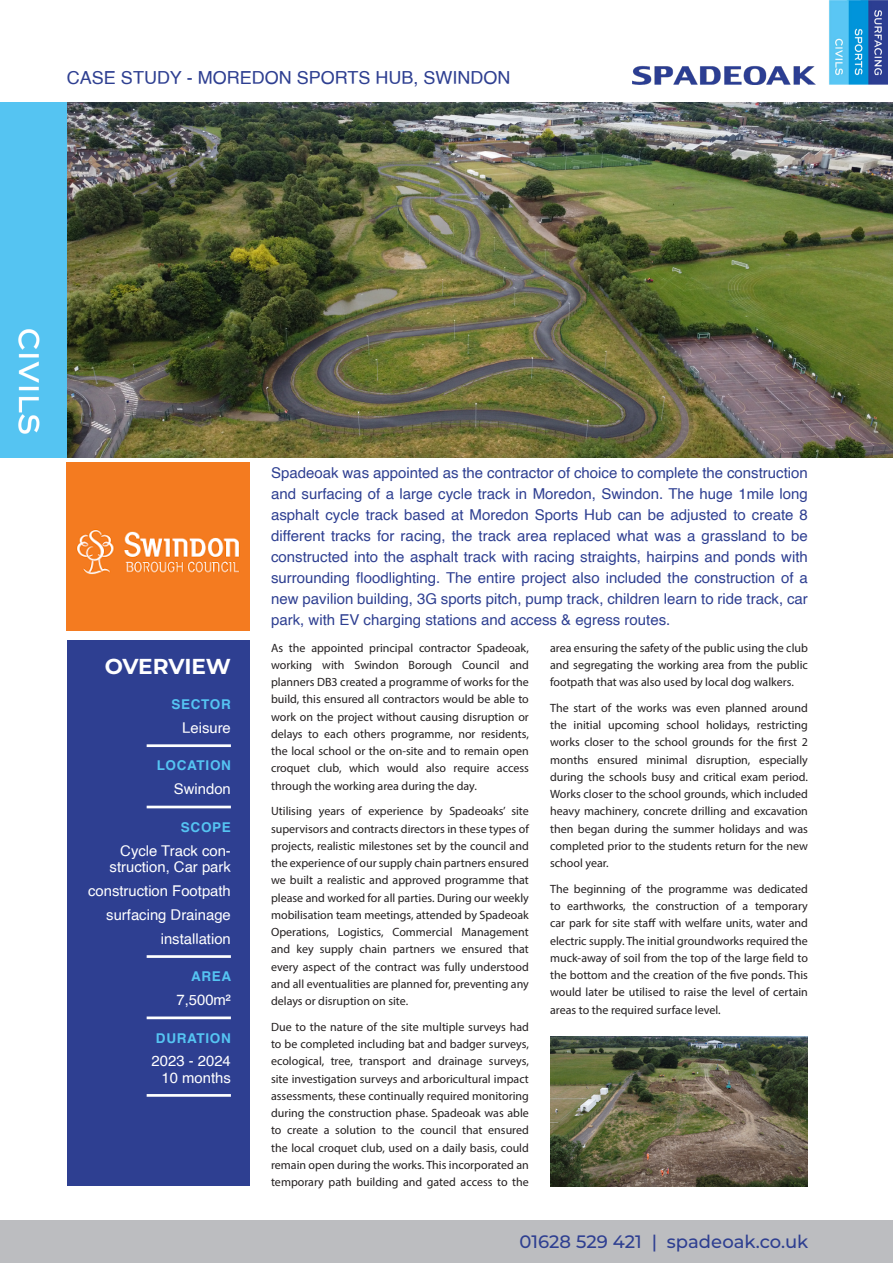
<style>
.page{position:relative;width:893px;height:1263px;background:#fff}
.page>*{position:absolute;margin:0;border:0;box-sizing:border-box;transform-origin:0 0}
.t1{font:700 21.6px "Montserrat";letter-spacing:-.01em;color:#fff}
.Intro_text{font:18px "Helvetica";color:#2e3f91}
.t2{font:500 18px "Montserrat";color:#2e3f91}
.Intro_text-2{font:15px/21px "Helvetica";color:#2e3f91;text-align:justify}
.Overview_Rule_After_NEW{font:14.85px/16.2px "Helvetica";color:#fff;text-align:right}
.Overview_header{font:700 13.5px "Helvetica";letter-spacing:.05em;color:#55c4f2}
.Body_Copy{font:12px/17.2px "Myriad Pro";color:#231f20;text-align:justify}
</style>
<div class="page">
<img style="left:550px;top:1037px;width:258px;height:149px">
<div style="left:67px;top:640px;width:183px;height:546px;background:#2e3f91"></div>
<img style="left:67px;top:103px;width:826px;height:355px">
<hr style="left:147px;top:744px;width:84px;height:3px;background:#fff">
<hr style="left:147px;top:806px;width:84px;height:2px;background:#fff">
<hr style="left:147px;top:955px;width:84px;height:3px;background:#fff">
<hr style="left:147px;top:1016px;width:84px;height:3px;background:#fff">
<hr style="left:147px;top:1094px;width:84px;height:3px;background:#fff">
<div style="left:0;top:1220px;width:893px;height:43px;background:#bcbdc0"></div>
<img style="left:67px;top:462px;width:183px;height:168px">
<img style="left:632px;top:0;width:256px;height:84px">
<div style="left:0;top:103px;width:66px;height:355px;background:#55c4f2"></div>
<img style="left:18px;top:329px;width:22px;height:104px">
<p class="Intro_text" style="left:67px;top:64px;width:445px">CASE STUDY - MOREDON SPORTS HUB, SWINDON</p>
<p class="t1" style="left:105px;top:650px;width:128px">OVERVIEW</p>
<p class="Overview_header" style="left:172px;top:693px;width:61px">SECTOR</p>
<p class="Overview_Rule_After_NEW" style="left:182px;top:720px;width:50px">Leisure</p>
<p class="Overview_header" style="left:157px;top:755px;width:76px">LOCATION</p>
<p class="Overview_Rule_After_NEW" style="left:174px;top:781px;width:58px">Swindon</p>
<p class="Overview_header" style="left:181px;top:816px;width:51px">SCOPE</p>
<p class="Overview_Rule_After_NEW" style="left:110px;top:843px;width:123px">Cycle Track con&shy;struction, Car park</p>
<p class="Overview_Rule_After_NEW" style="left:88px;top:879px;width:144px;line-height:24px">construction Footpath surfacing Drainage installation</p>
<p class="Overview_header" style="left:191px;top:965px;width:42px">AREA</p>
<p class="Overview_Rule_After_NEW" style="left:176px;top:992px;width:56px">7,500m²</p>
<p class="Overview_header" style="left:156px;top:1027px;width:76px">DURATION</p>
<p class="Overview_Rule_After_NEW" style="left:152px;top:1053px;width:81px">2023 - 2024<br>10 months</p>
<p class="Intro_text-2" style="left:271px;top:462px;width:538px">Spadeoak was appointed as the contractor of choice to complete the construction and surfacing of a large cycle track in Moredon, Swindon. The huge 1mile long asphalt cycle track based at Moredon Sports Hub can be adjusted to create 8 different tracks for racing, the track area replaced what was a grassland to be constructed into the asphalt track with racing straights, hairpins and ponds with surrounding floodlighting. The entire project also included the construction of a new pavilion building, 3G sports pitch, pump track, children learn to ride track, car park, with EV charging stations and access &amp; egress routes.</p>
<p class="Body_Copy" style="left:271px;top:639px;width:259px">As the appointed principal contractor Spadeoak, working with Swindon Borough Council and planners DB3 created a programme of works for the build, this ensured all contractors would be able to work on the project without causing disruption or delays to each others programme, nor residents, the local school or the on-site and to remain open croquet club, which would also require access through the working area during the day.</p>
<p class="Body_Copy" style="left:271px;top:802px;width:259px">Utilising years of experience by Spadeoaks’ site supervisors and contracts directors in these types of projects, realistic milestones set by the council and the experience of our supply chain partners ensured we built a realistic and approved programme that please and worked for all parties. During our weekly mobilisation team meetings, attended by Spadeoak Operations, Logistics, Commercial Management and key supply chain partners we ensured that every aspect of the contract was fully understood and all eventualities are planned for, preventing any delays or disruption on site.</p>
<p class="Body_Copy" style="left:271px;top:1018px;width:259px">Due to the nature of the site multiple surveys had to be completed including bat and badger surveys, ecological, tree, transport and drainage surveys, site investigation surveys and arboricultural impact assessments, these continually required monitoring during the construction phase. Spadeoak was able to create a solution to the council that ensured the local croquet club, used on a daily basis, could remain open during the works. This incorporated an temporary path building and gated access to the</p>
<p class="Body_Copy" style="left:550px;top:639px;width:259px">area ensuring the safety of the public using the club and segregating the working area from the public footpath that was also used by local dog walkers.</p>
<p class="Body_Copy" style="left:550px;top:699px;width:259px">The start of the works was even planned around the initial upcoming school holidays, restricting works closer to the school grounds for the first 2 months ensured minimal disruption, especially during the schools busy and critical exam period.<br>Works closer to the school grounds, which included heavy machinery, concrete drilling and excavation then began during the summer holidays and was completed prior to the students return for the new school year.</p>
<p class="Body_Copy" style="left:550px;top:880px;width:259px">The beginning of the programme was dedicated to earthworks, the construction of a temporary car park for site staff with welfare units, water and electric supply. The initial groundworks required the muck-away of soil from the top of the large field to the bottom and the creation of the five ponds. This would later be utilised to raise the level of certain areas to the required surface level.</p>
<p class="t2" style="left:519px;top:1229px;width:290px">01628 529 421 | spadeoak.co.uk</p>
</div>
